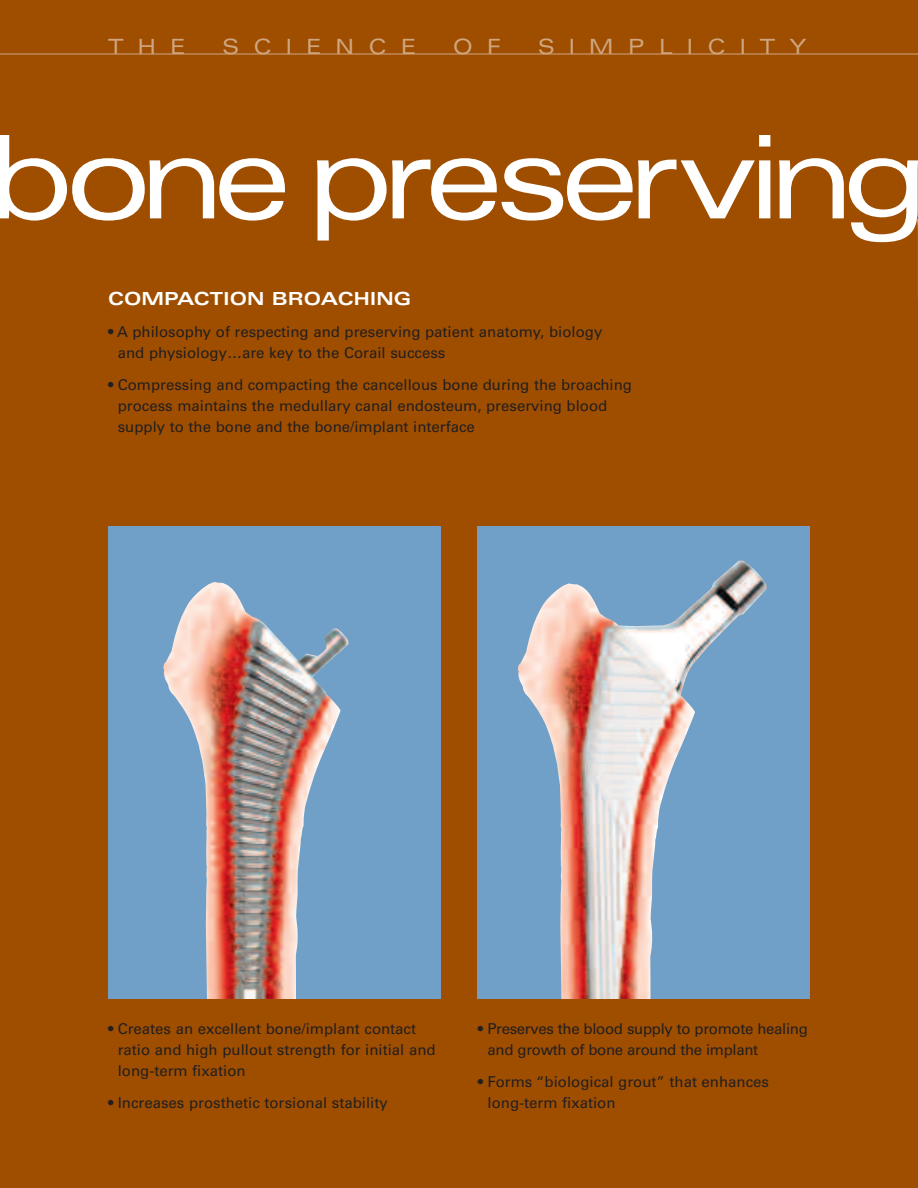
<style>
.page{position:relative;width:918px;height:1188px;background:#9f4e00}
.page>*{position:absolute;margin:0;border:0;box-sizing:border-box;transform-origin:0 0}
.t1{font:expanded 115.5px "Univers";letter-spacing:-.085em;color:#fff}
.t2{font:expanded 21px "Univers";letter-spacing:.665em;color:#cfa680}
.t3{font:700 expanded 18px "Univers";color:#fff}
.t4{font:15px/21px "Univers";color:#231f20}
.t5{font:15px/21px "Univers";letter-spacing:-.02em;color:#231f20}
</style>
<div class="page">
<div style="left:478px;top:527px;width:332px;height:472px;background:#709fc7"></div>
<div style="left:108px;top:527px;width:332px;height:472px;background:#709fc7"></div>
<hr style="left:0;top:54px;width:918px;height:1px;background:#cfa680">
<img style="left:163px;top:582px;width:185px;height:417px">
<img style="left:518px;top:561px;width:249px;height:438px">
<h2 class="t2" style="left:108px;top:39px;width:79px">THE</h2>
<h2 class="t2" style="left:222px;top:39px;width:196px">SCIENCE</h2>
<h2 class="t2" style="left:453px;top:39px;width:50px">O F</h2>
<h2 class="t2" style="left:538px;top:39px;width:270px">SIMPLICITY</h2>
<h1 class="t1" style="left:-12px;top:135px;width:941px">bone preserving</h1>
<p class="t3" style="left:108px;top:292px;width:305px">COMPACTION BROACHING</p>
<p class="t4" style="left:118px;top:323px;width:486px;text-indent:-10px">• A philosophy of respecting and preserving patient anatomy, biology and physiology…are key to the Corail success</p>
<p class="t4" style="left:118px;top:376px;width:516px;text-indent:-10px">• Compressing and compacting the cancellous bone during the broaching process maintains the medullary canal endosteum, preserving blood supply to the bone and the bone/implant interface</p>
<p class="t4" style="left:118px;top:1019px;width:319px;text-indent:-10px">• Creates an excellent bone/implant contact ratio and high pullout strength for initial and long-term fixation</p>
<p class="t4" style="left:108px;top:1093px;width:281px">• Increases prosthetic torsional stability</p>
<p class="t5" style="left:488px;top:1019px;width:322px;text-indent:-10px">• Preserves the blood supply to promote healing and growth of bone around the implant</p>
<p class="t4" style="left:488px;top:1072px;width:283px;text-indent:-10px">• Forms “biological grout” that enhances long-term fixation</p>
</div>
